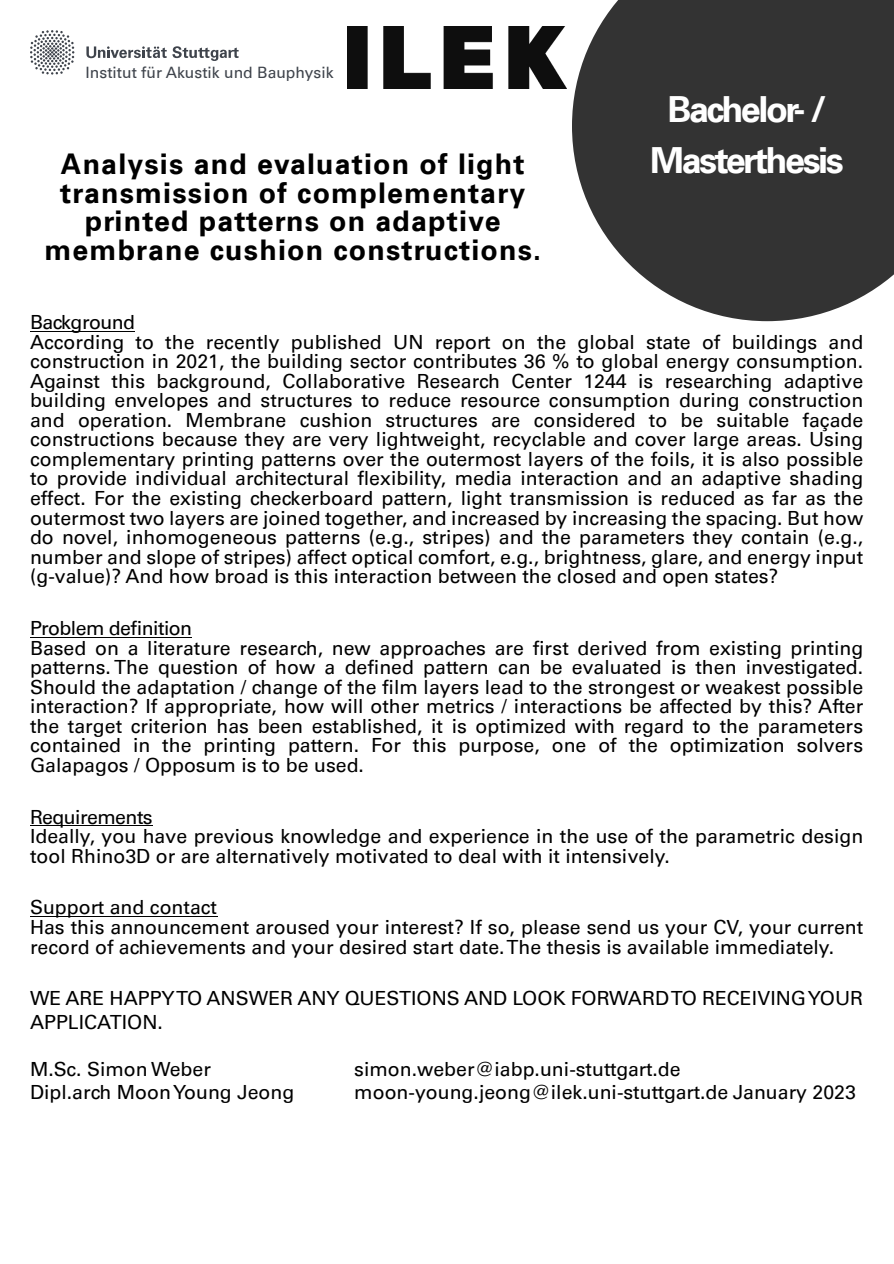
<style>
.page{position:relative;width:894px;height:1264px;background:#fff}
.page>*{position:absolute;margin:0;border:0;box-sizing:border-box;transform-origin:0 0}
.t1{font:36px/51px "Universfor Uni S65 Bd";letter-spacing:-.07em;color:#fff;text-align:center}
.t2{font:28.5px/28.8px "Universfor Uni S65 Bd";letter-spacing:.04em;color:#000;text-align:center}
.t3{font:19.5px/19.5px "Universfor Uni S55 Rm";color:#000}
.t4{font:15.75px "Universfor Uni S55 Rm";color:#3f444c}
</style>
<div class="page">
<svg style="left:572px;top:0;width:321px;height:321px;background:#4a4a4a"></svg>
<hr style="left:30px;top:331px;width:104px;height:1px;background:#000">
<hr style="left:30px;top:636px;width:162px;height:1px;background:#000">
<hr style="left:30px;top:825px;width:122px;height:1px;background:#000">
<hr style="left:30px;top:916px;width:187px;height:1px;background:#000">
<svg style="left:30px;top:30px;width:44px;height:45px"></svg>
<svg style="left:86px;top:46px;width:152px;height:15px"></svg>
<img style="left:348px;top:27px;width:218px;height:61px">
<p class="t4" style="left:86px;top:67px;width:249px">Institut für Akustik und Bauphysik</p>
<h2 class="t2" style="left:44px;top:153px;width:498px">Analysis and evaluation of light transmission of complementary printed patterns on adaptive membrane cushion constructions.</h2>
<h1 class="t1" style="left:650px;top:88px;width:195px">Bachelor- /<br>Masterthesis</h1>
<p class="t3" style="left:30px;top:315px;width:834px">Background<br>According to the recently published UN report on the global state of buildings and construction in 2021, the building sector contributes 36 % to global energy consumption.<br>Against this background, Collaborative Research Center 1244 is researching adaptive building envelopes and structures to reduce resource consumption during construction and operation. Membrane cushion structures are considered to be suitable façade constructions because they are very lightweight, recyclable and cover large areas. Using complementary printing patterns over the outermost layers of the foils, it is also possible to provide individual architectural flexibility, media interaction and an adaptive shading effect. For the existing checkerboard pattern, light transmission is reduced as far as the outermost two layers are joined together, and increased by increasing the spacing. But how do novel, inhomogeneous patterns (e.g., stripes) and the parameters they contain (e.g., number and slope of stripes) affect optical comfort, e.g., brightness, glare, and energy input (g-value)? And how broad is this interaction between the closed and open states?</p>
<p class="t3" style="left:30px;top:620px;width:834px">Problem definition<br>Based on a literature research, new approaches are first derived from existing printing patterns. The question of how a defined pattern can be evaluated is then investigated.<br>Should the adaptation / change of the film layers lead to the strongest or weakest possible interaction? If appropriate, how will other metrics / interactions be affected by this? After the target criterion has been established, it is optimized with regard to the parameters contained in the printing pattern. For this purpose, one of the optimization solvers Galapagos / Opposum is to be used.</p>
<p class="t3" style="left:30px;top:809px;width:834px">Requirements<br>Ideally, you have previous knowledge and experience in the use of the parametric design tool Rhino3D or are alternatively motivated to deal with it intensively.</p>
<p class="t3" style="left:30px;top:900px;width:834px">Support and contact<br>Has this announcement aroused your interest? If so, please send us your CV, your current record of achievements and your desired start date.The thesis is available immediately.</p>
<p class="t3" style="left:30px;top:989px;width:834px;line-height:23.4px">WE ARE HAPPYTO ANSWER ANY QUESTIONS AND LOOK FORWARDTO RECEIVINGYOUR<br>APPLICATION.</p>
<p class="t3" style="left:30px;top:1061px;width:182px">M.Sc. Simon Weber</p>
<p class="t3" style="left:354px;top:1061px;width:328px">simon.weber@iabp.uni-stuttgart.de</p>
<p class="t3" style="left:30px;top:1084px;width:266px">Dipl.arch MoonYoung Jeong</p>
<p class="t3" style="left:354px;top:1084px;width:503px">moon-young.jeong@ilek.uni-stuttgart.de January 2023</p>
</div>
